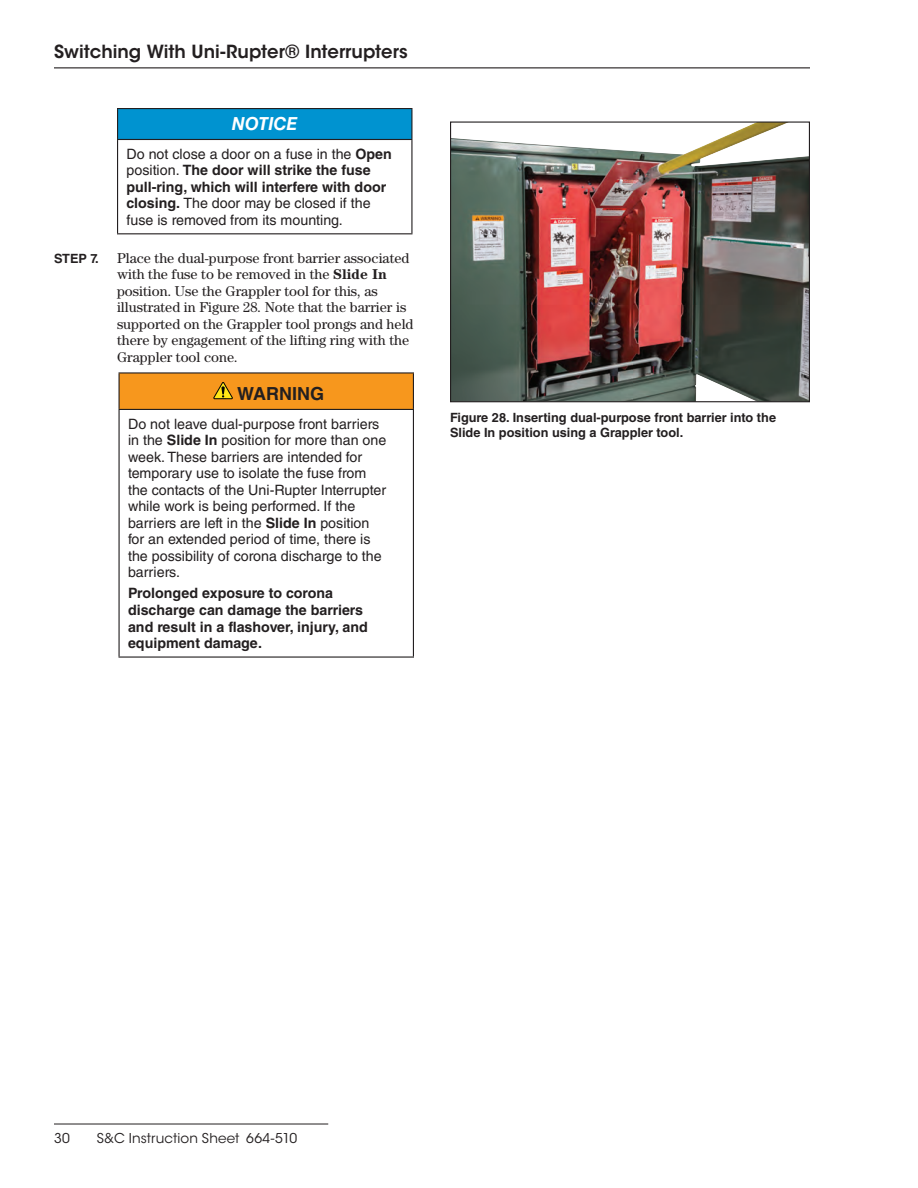
<style>
.page{position:relative;width:918px;height:1188px;background:#fff}
.page>*{position:absolute;margin:0;border:0;box-sizing:border-box;transform-origin:0 0}
.t1{font:600 18px "ITC Avant Garde Std";color:#231f20}
.t2{font:700 18px "Helvetica LT Std";color:#231f20}
.t3{font:italic 700 18px "Helvetica LT Std";color:#fff}
.t4{font:14.25px/16.5px "Helvetica LT Std";color:#231f20}
.t5{font:14.25px/16.5px "Century Std";color:#231f20}
.t6{font:700 14.25px/16.5px "Helvetica LT Std";color:#231f20}
.t7{font:13.5px "ITC Avant Garde Std";letter-spacing:.01em;color:#231f20}
.t8{font:700 12.75px/15px "Helvetica LT Std";color:#231f20}
.s1{font-weight:700}
.s2{font-family:"Helvetica LT Std";font-weight:700;font-size:12.75px}
</style>
<div class="page">
<hr style="left:54px;top:67px;width:756px;height:1px;background:#231f20">
<hr style="left:54px;top:1124px;width:274px;height:1px;background:#231f20">
<div style="left:118px;top:109px;width:294px;height:30px;background:#0093d0"></div>
<hr style="left:117px;top:108px;width:295px;height:1px;background:#231f20">
<hr style="left:117px;top:109px;width:1px;height:30px;background:#231f20">
<hr style="left:411px;top:109px;width:1px;height:30px;background:#231f20">
<hr style="left:117px;top:139px;width:295px;height:1px;background:#231f20">
<hr style="left:117px;top:140px;width:1px;height:93px;background:#231f20">
<hr style="left:411px;top:140px;width:1px;height:93px;background:#231f20">
<hr style="left:117px;top:233px;width:295px;height:1px;background:#231f20">
<div style="left:119px;top:373px;width:294px;height:36px;background:#f7971d"></div>
<hr style="left:118px;top:372px;width:296px;height:2px;background:#231f20">
<hr style="left:118px;top:374px;width:2px;height:35px;background:#231f20">
<hr style="left:413px;top:374px;width:1px;height:35px;background:#231f20">
<hr style="left:118px;top:409px;width:296px;height:1px;background:#231f20">
<hr style="left:118px;top:410px;width:2px;height:246px;background:#231f20">
<hr style="left:413px;top:410px;width:1px;height:246px;background:#231f20">
<hr style="left:118px;top:656px;width:296px;height:2px;background:#231f20">
<svg style="left:213px;top:382px;width:20px;height:17px"></svg>
<img style="left:452px;top:124px;width:356px;height:276px">
<div style="left:450px;top:122px;width:360px;height:280px;border:1px solid #231f20"></div>
<p class="t1" style="left:54px;top:40px;width:355px">Switching With Uni-Rupter® Interrupters</p>
<p class="t3" style="left:232px;top:113px;width:67px">NOTICE</p>
<p class="t4" style="left:127px;top:145px;width:267px">Do not close a door on a fuse in the <span class="s1">Open </span>position. <span class="s1">The door will strike the fuse pull-ring, which will interfere with door closing.</span> The door may be closed if the fuse is removed from its mounting.</p>
<p class="t8" style="left:54px;top:251px;width:18px">Step</p>
<p class="t5" style="left:117px;top:250px;width:298px;text-indent:-26px"><span class="s2">7.</span> Place the dual-purpose front barrier associated with the fuse to be removed in the <span class="s1">Slide In </span>position. Use the Grappler tool for this, as illustrated in Figure 28. Note that the barrier is supported on the Grappler tool prongs and held there by engagement of the lifting ring with the Grappler tool cone.</p>
<p class="t2" style="left:237px;top:383px;width:88px">WARNING</p>
<p class="t4" style="left:128px;top:415px;width:260px">Do not leave dual-purpose front barriers in the <span class="s1">Slide In</span> position for more than one week. These barriers are intended for temporary use to isolate the fuse from the contacts of the Uni-Rupter Interrupter while work is being performed. If the barriers are left in the <span class="s1">Slide In</span> position for an extended period of time, there is the possibility of corona discharge to the barriers.</p>
<p class="t6" style="left:128px;top:585px;width:241px">Prolonged exposure to corona discharge can damage the barriers and result in a flashover, injury, and equipment damage.</p>
<p class="t8" style="left:450px;top:410px;width:328px">Figure 28. Inserting dual-purpose front barrier into the<br>Slide In position using a Grappler tool.</p>
<p class="t7" style="left:54px;top:1130px;width:17px">30</p>
<p class="t7" style="left:97px;top:1130px;width:202px">S&amp;C Instruction Sheet 664-510</p>
</div>
